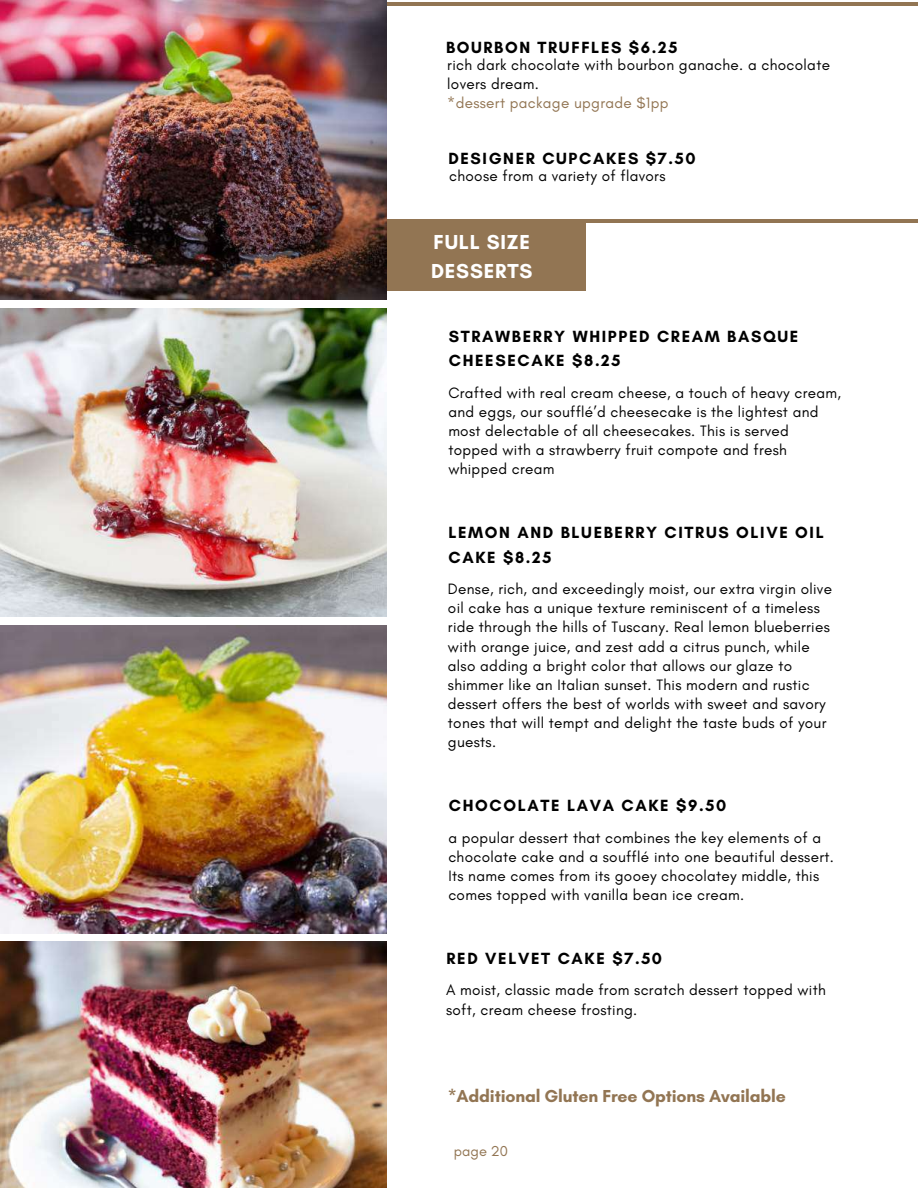
<style>
.page{position:relative;width:918px;height:1188px;background:#fff}
.page>*{position:absolute;margin:0;border:0;box-sizing:border-box;transform-origin:0 0}
.t1{font:700 20.55px/28.3px "Glacial Indifference";letter-spacing:.04em;color:#fff}
.t2{font:700 17.7px "Glacial Indifference";letter-spacing:-.01em;color:#927553}
.t3{font:700 16.5px/24.8px "Glacial Indifference";letter-spacing:.1em;color:#000}
.t4{font:15.3px/19.2px "Glacial Indifference";letter-spacing:.02em;color:#000}
.t5{font:15.3px "Glacial Indifference";letter-spacing:.02em;color:#927553}
.t6{font:14.7px "Glacial Indifference";color:#927553}
</style>
<div class="page">
<hr style="left:387px;top:219px;width:531px;height:4px;background:#927553">
<img style="left:0;top:941px;width:387px;height:247px">
<div style="left:377px;top:222px;width:208px;height:69px;background:#927553"></div>
<img style="left:0;top:0;width:387px;height:299px">
<img style="left:0;top:308px;width:387px;height:309px">
<img style="left:0;top:626px;width:387px;height:308px">
<hr style="left:387px;top:2px;width:531px;height:4px;background:#927553">
<p class="t3" style="left:446px;top:35px;width:233px">BOURBON TRUFFLES $6.25</p>
<p class="t4" style="left:447px;top:55px;width:384px">rich dark chocolate with bourbon ganache. a chocolate lovers dream.</p>
<p class="t5" style="left:447px;top:94px;width:223px">*dessert package upgrade $1pp</p>
<p class="t3" style="left:448px;top:145px;width:249px">DESIGNER CUPCAKES $7.50</p>
<p class="t4" style="left:449px;top:166px;width:218px">choose from a variety of flavors</p>
<h1 class="t1" style="left:431px;top:228px;width:103px">FULL SIZE<br>DESSERTS</h1>
<p class="t3" style="left:449px;top:324px;width:351px">STRAWBERRY WHIPPED CREAM BASQUE<br>CHEESECAKE $8.25</p>
<p class="t4" style="left:448px;top:383px;width:394px">Crafted with real cream cheese, a touch of heavy cream, and eggs, our soufflé’d cheesecake is the lightest and most delectable of all cheesecakes. This is served topped with a strawberry fruit compote and fresh whipped cream</p>
<p class="t3" style="left:448px;top:520px;width:377px">LEMON AND BLUEBERRY CITRUS OLIVE OIL<br>CAKE $8.25</p>
<p class="t4" style="left:448px;top:579px;width:386px">Dense, rich, and exceedingly moist, our extra virgin olive oil cake has a unique texture reminiscent of a timeless ride through the hills of Tuscany. Real lemon blueberries with orange juice, and zest add a citrus punch, while also adding a bright color that allows our glaze to shimmer like an Italian sunset. This modern and rustic dessert offers the best of worlds with sweet and savory tones that will tempt and delight the taste buds of your guests.</p>
<p class="t3" style="left:449px;top:793px;width:279px">CHOCOLATE LAVA CAKE $9.50</p>
<p class="t4" style="left:448px;top:828px;width:387px">a popular dessert that combines the key elements of a chocolate cake and a soufflé into one beautiful dessert.<br>Its name comes from its gooey chocolatey middle, this comes topped with vanilla bean ice cream.</p>
<p class="t3" style="left:447px;top:946px;width:217px">RED VELVET CAKE $7.50</p>
<p class="t4" style="left:446px;top:980px;width:381px">A moist, classic made from scratch dessert topped with soft, cream cheese frosting.</p>
<p class="t2" style="left:448px;top:1086px;width:340px">*Additional Gluten Free Options Available</p>
<p class="t6" style="left:454px;top:1142px;width:56px">page 20</p>
</div>
